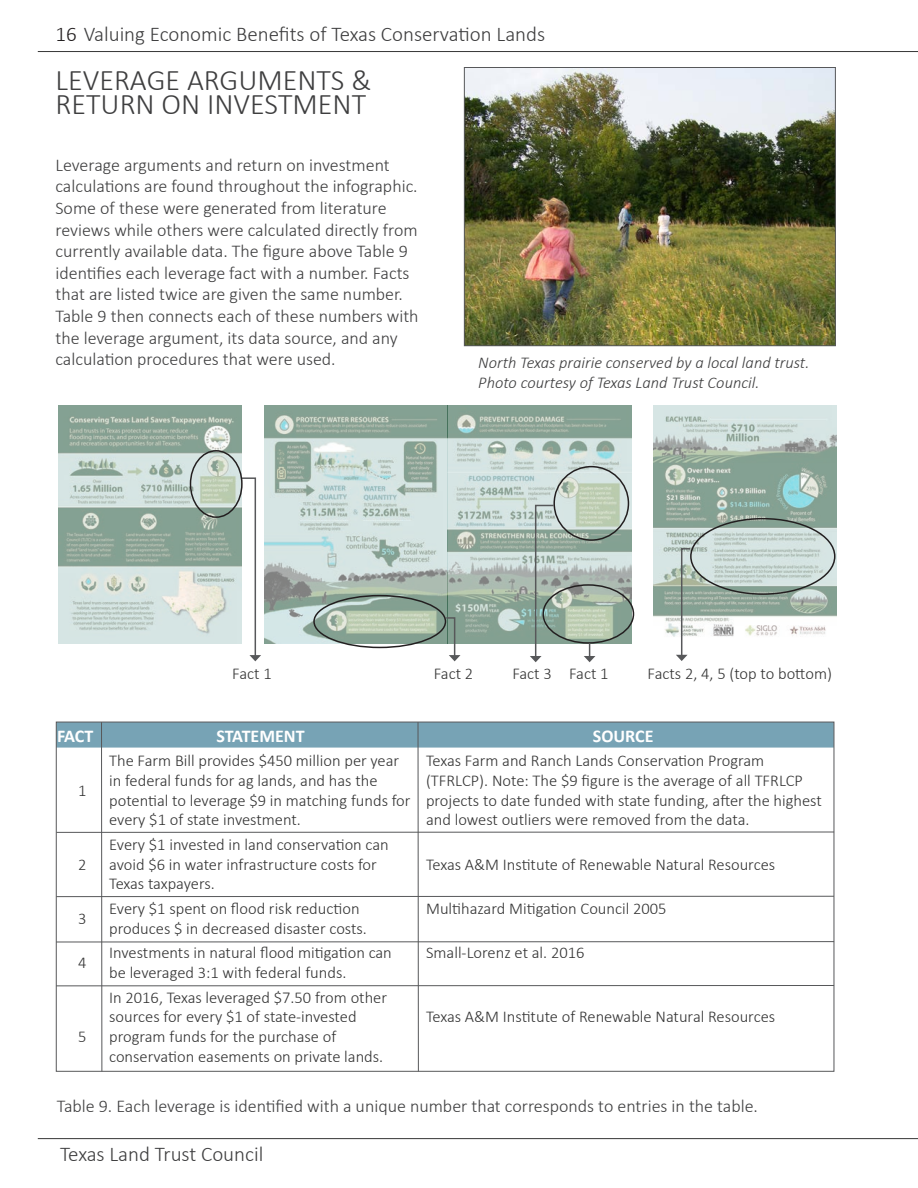
<style>
.page{position:relative;width:918px;height:1188px;background:#fff}
.page>*{position:absolute;margin:0;border:0;box-sizing:border-box;transform-origin:0 0}
.Body_Text{font:300 30px "Calibri";color:#3e3e3f}
.t1{font:300 21px "Calibri";color:#3e3e3f}
.Body_Text-2{font:300 18px/21.6px "Calibri";color:#3e3e3f}
.t2{font:700 18px "Calibri";color:#fff}
.t3{font:300 16.5px/19.8px "Calibri";color:#333}
.Section_Title{font:italic 300 16.5px/19.8px "Calibri";color:#3e3e3f}
.s1{color:#231f20}
</style>
<div class="page">
<hr style="left:38px;top:51px;width:880px;height:1px;background:#373737">
<hr style="left:38px;top:1138px;width:880px;height:1px;background:#373737">
<img style="left:466px;top:69px;width:368px;height:275px">
<div style="left:464px;top:67px;width:372px;height:279px;border:1px solid #57585a"></div>
<img style="left:58px;top:406px;width:184px;height:237px">
<img style="left:264px;top:406px;width:367px;height:237px">
<img style="left:653px;top:406px;width:184px;height:231px">
<svg style="left:240px;top:477px;width:21px;height:184px"></svg>
<div style="left:190px;top:450px;width:53px;height:68px;border:2px solid #231f20;border-radius:50%"></div>
<svg style="left:445px;top:616px;width:16px;height:45px"></svg>
<div style="left:313px;top:595px;width:133px;height:53px;border:2px solid #231f20;border-radius:50%"></div>
<div style="left:542px;top:584px;width:92px;height:60px;border:2px solid #231f20;border-radius:50%"></div>
<svg style="left:530px;top:504px;width:25px;height:158px;background:#a5b5ae"></svg>
<div style="left:553px;top:466px;width:76px;height:75px;border:2px solid #231f20;border-radius:50%"></div>
<svg style="left:584px;top:643px;width:11px;height:19px"></svg>
<div style="left:690px;top:518px;width:146px;height:77px;border:2px solid #231f20;border-radius:50%"></div>
<svg style="left:676px;top:547px;width:16px;height:114px"></svg>
<div style="left:58px;top:724px;width:774px;height:24px;background:#77a3b5"></div>
<hr style="left:56px;top:985px;width:778px;height:1px;background:#57585a">
<hr style="left:56px;top:941px;width:778px;height:1px;background:#57585a">
<hr style="left:56px;top:896px;width:778px;height:1px;background:#57585a">
<hr style="left:56px;top:832px;width:778px;height:1px;background:#57585a">
<hr style="left:101px;top:722px;width:1px;height:349px;background:#57585a">
<hr style="left:418px;top:722px;width:1px;height:349px;background:#57585a">
<p class="t1" style="left:56px;top:21px;width:491px"><span class="s1">16</span> Valuing Economic Benefits of Texas Conservation Lands</p>
<p class="Body_Text" style="left:56px;top:61px;width:317px">LEVERAGE ARGUMENTS &amp;</p>
<p class="Body_Text" style="left:56px;top:85px;width:312px">RETURN ON INVESTMENT</p>
<p class="Body_Text-2" style="left:56px;top:154px;width:365px">Leverage arguments and return on investment calculations are found throughout the infographic.<br>Some of these were generated from literature reviews while others were calculated directly from currently available data. The figure above Table 9 identifies each leverage fact with a number. Facts that are listed twice are given the same number.<br>Table 9 then connects each of these numbers with the leverage argument, its data source, and any calculation procedures that were used.</p>
<p class="Section_Title" style="left:478px;top:352px;width:333px">North Texas prairie conserved by a local land trust.<br>Photo courtesy of Texas Land Trust Council.</p>
<p class="t3" style="left:232px;top:663px;width:41px">Fact 1</p>
<p class="t3" style="left:434px;top:663px;width:41px">Fact 2</p>
<p class="t3" style="left:512px;top:663px;width:41px">Fact 3</p>
<p class="t3" style="left:569px;top:664px;width:41px">Fact 1</p>
<p class="t3" style="left:648px;top:664px;width:186px">Facts 2, 4, 5 (top to bottom)</p>
<p class="t2" style="left:57px;top:723px;width:38px">FACT</p>
<p class="t2" style="left:216px;top:723px;width:90px">STATEMENT</p>
<p class="t2" style="left:593px;top:723px;width:62px">SOURCE</p>
<p class="t3" style="left:78px;top:780px;width:10px">1</p>
<p class="t3" style="left:78px;top:854px;width:10px">2</p>
<p class="t3" style="left:109px;top:750px;width:303px">The Farm Bill provides $450 million per year in federal funds for ag lands, and has the potential to leverage $9 in matching funds for every $1 of state investment.</p>
<p class="t3" style="left:426px;top:750px;width:340px">Texas Farm and Ranch Lands Conservation Program</p>
<p class="t3" style="left:426px;top:770px;width:397px">(TFRLCP). Note: The $9 figure is the average of all TFRLCP projects to date funded with state funding, after the highest and lowest outliers were removed from the data.</p>
<p class="t3" style="left:109px;top:834px;width:281px">Every $1 invested in land conservation can avoid $6 in water infrastructure costs for<br>Texas taxpayers.</p>
<p class="t3" style="left:426px;top:854px;width:351px">Texas A&amp;M Institute of Renewable Natural Resources</p>
<p class="t3" style="left:78px;top:909px;width:10px">3</p>
<p class="t3" style="left:109px;top:899px;width:259px">Every $1 spent on flood risk reduction produces $ in decreased disaster costs.</p>
<p class="t3" style="left:426px;top:899px;width:242px">Multihazard Mitigation Council 2005</p>
<p class="t3" style="left:78px;top:953px;width:10px">4</p>
<p class="t3" style="left:109px;top:943px;width:284px">Investments in natural flood mitigation can be leveraged 3:1 with federal funds.</p>
<p class="t3" style="left:426px;top:943px;width:160px">Small-Lorenz et al. 2016</p>
<p class="t3" style="left:78px;top:1027px;width:10px">5</p>
<p class="t3" style="left:109px;top:987px;width:279px">In 2016, Texas leveraged $7.50 from other sources for every $1 of state-invested program funds for the purchase of conservation easements on private lands.</p>
<p class="t3" style="left:426px;top:1007px;width:351px">Texas A&amp;M Institute of Renewable Natural Resources</p>
<p class="Body_Text-2" style="left:57px;top:1095px;width:703px">Table 9. Each leverage is identified with a unique number that corresponds to entries in the table.</p>
<p class="t1" style="left:60px;top:1141px;width:205px">Texas Land Trust Council</p>
</div>
